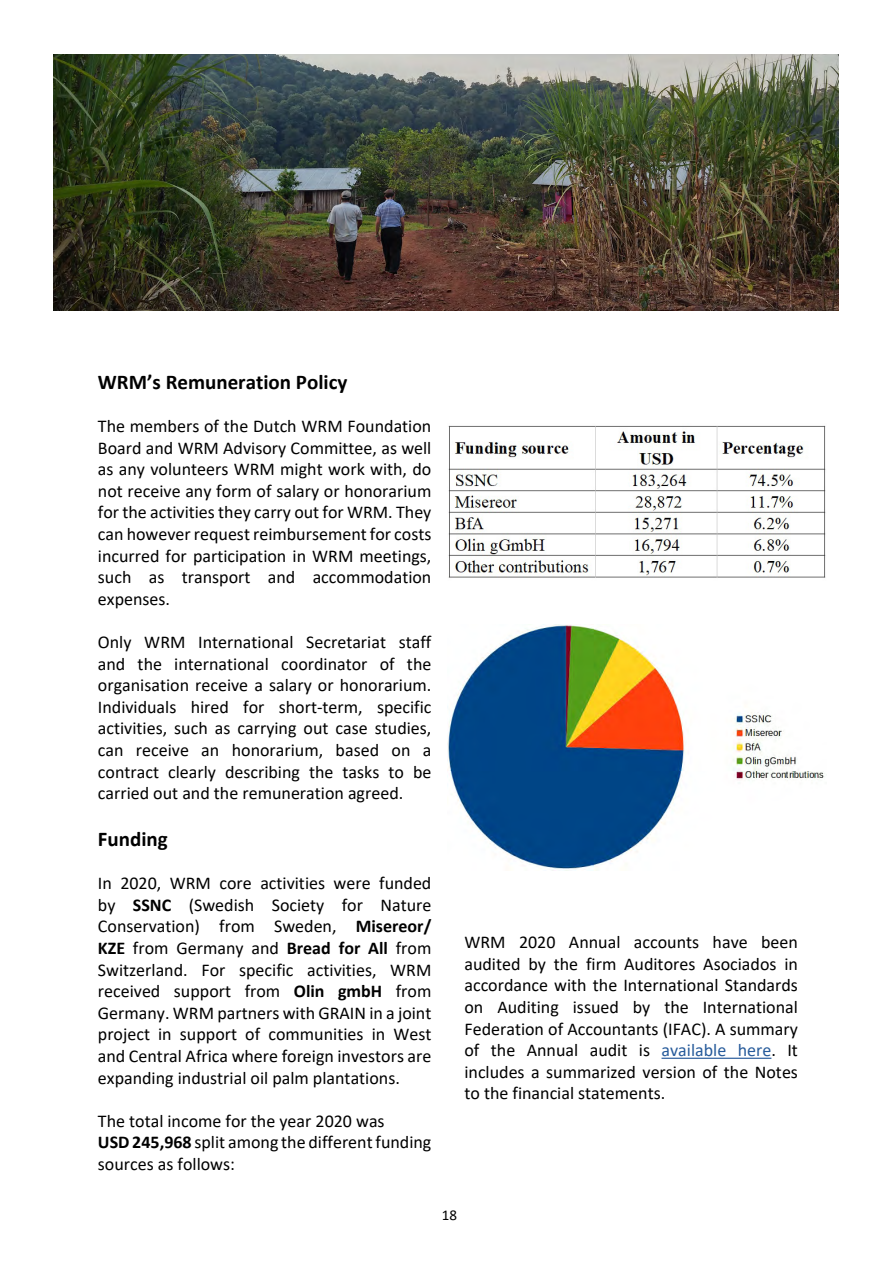
<style>
.page{position:relative;width:893px;height:1263px;background:#fff}
.page>*{position:absolute;margin:0;border:0;box-sizing:border-box;transform-origin:0 0}
.t1{font:700 21px "Calibri";color:#000}
.t2{font:18px/21.6px "Calibri";color:#000;text-align:justify}
.t3{font:15px "Calibri";color:#000}
.s1{font-weight:700}
.s2{color:#275b9b}
</style>
<div class="page">
<hr style="left:661px;top:1058px;width:110px;height:1px;background:#275b9b">
<img style="left:448px;top:425px;width:378px;height:153px">
<img style="left:54px;top:54px;width:785px;height:256px">
<img style="left:448px;top:625px;width:377px;height:245px">
<p class="t1" style="left:98px;top:367px;width:251px">WRM’s Remuneration Policy</p>
<p class="t2" style="left:98px;top:415px;width:335px">The members of the Dutch WRM Foundation Board and WRM Advisory Committee, as well as any volunteers WRM might work with, do not receive any form of salary or honorarium for the activities they carry out for WRM. They can however request reimbursement for costs incurred for participation in WRM meetings, such as transport and accommodation expenses.</p>
<p class="t2" style="left:98px;top:631px;width:335px">Only WRM International Secretariat staff and the international coordinator of the organisation receive a salary or honorarium.<br>Individuals hired for short-term, specific activities, such as carrying out case studies, can receive an honorarium, based on a contract clearly describing the tasks to be carried out and the remuneration agreed.</p>
<p class="t1" style="left:98px;top:824px;width:71px">Funding</p>
<p class="t2" style="left:98px;top:872px;width:335px">In 2020, WRM core activities were funded by <span class="s1">SSNC</span> (Swedish Society for Nature Conservation) from Sweden, <span class="s1">Misereor/ KZE</span> from Germany and <span class="s1">Bread for All</span> from Switzerland. For specific activities, WRM received support from <span class="s1">Olin gmbH</span> from Germany. WRM partners with GRAIN in a joint project in support of communities in West and Central Africa where foreign investors are expanding industrial oil palm plantations.</p>
<p class="t2" style="left:98px;top:1110px;width:335px;text-align:left">The total income for the year 2020 was<br><span class="s1">USD 245,968</span> split among the different funding sources as follows:</p>
<p class="t2" style="left:464px;top:931px;width:335px">WRM 2020 Annual accounts have been audited by the firm Auditores Asociados in accordance with the International Standards on Auditing issued by the International Federation of Accountants (IFAC). A summary of the Annual audit is <span class="s2">available here</span>. It includes a summarized version of the Notes to the financial statements.</p>
<p class="t3" style="left:442px;top:1205px;width:17px">18</p>
</div>
